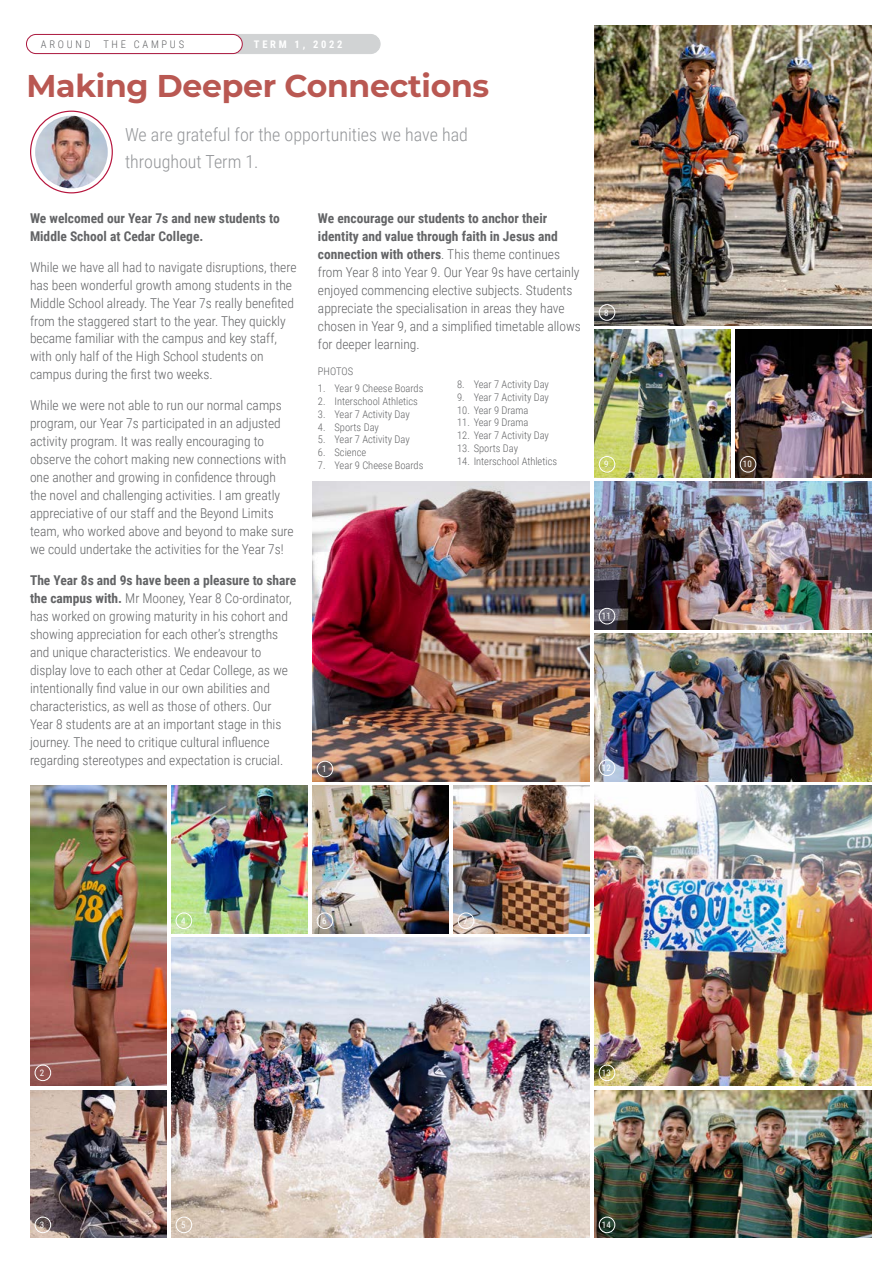
<style>
.page{position:relative;width:893px;height:1263px;background:#fff}
.page>*{position:absolute;margin:0;border:0;box-sizing:border-box;transform-origin:0 0}
.t1{font:700 31.5px "Montserrat";letter-spacing:-.01em;color:#b95852}
.t2{font:300 18px/27px "Roboto Condensed";color:#939598}
.t3{font:300 13.5px/18px "Roboto Condensed";color:#636466}
.t4{font:700 13.5px/18px "Roboto Condensed";color:#636466}
.t5{font:300 10.5px "Roboto Condensed";color:#636466}
.t6{font:300 10.5px "Roboto Condensed";letter-spacing:.26em;color:#636466}
.t7{font:700 10.5px "Roboto Condensed";letter-spacing:.26em;color:#fff}
.t8{font:9px "Roboto Condensed";color:#fff}
.s1{font-weight:700}
</style>
<div class="page">
<img style="left:594px;top:482px;width:278px;height:147px">
<img style="left:594px;top:26px;width:278px;height:299px">
<img style="left:312px;top:786px;width:137px;height:147px">
<img style="left:453px;top:786px;width:137px;height:147px">
<img style="left:594px;top:1090px;width:278px;height:147px">
<img style="left:594px;top:786px;width:278px;height:299px">
<img style="left:594px;top:634px;width:278px;height:147px">
<img style="left:594px;top:330px;width:137px;height:147px">
<img style="left:735px;top:330px;width:137px;height:147px">
<img style="left:171px;top:938px;width:419px;height:299px">
<img style="left:171px;top:786px;width:137px;height:147px">
<div style="left:30px;top:111px;width:83px;height:82px;border:1px solid #b6153d;border-radius:50%"></div>
<img style="left:35px;top:116px;width:73px;height:72px;border-radius:36px">
<div style="left:176px;top:912px;width:16px;height:17px;border:1px solid #fff;border-radius:50%"></div>
<div style="left:176px;top:1217px;width:16px;height:16px;border:1px solid #fff;border-radius:50%"></div>
<div style="left:317px;top:912px;width:16px;height:17px;border:1px solid #fff;border-radius:50%"></div>
<div style="left:458px;top:912px;width:16px;height:17px;border:1px solid #fff;border-radius:50%"></div>
<div style="left:599px;top:1217px;width:16px;height:16px;border:1px solid #fff;border-radius:50%"></div>
<div style="left:599px;top:1064px;width:16px;height:17px;border:1px solid #fff;border-radius:50%"></div>
<div style="left:599px;top:608px;width:16px;height:16px;border:1px solid #fff;border-radius:50%"></div>
<div style="left:599px;top:304px;width:16px;height:17px;border:1px solid #fff;border-radius:50%"></div>
<div style="left:599px;top:456px;width:16px;height:16px;border:1px solid #fff;border-radius:50%"></div>
<div style="left:740px;top:456px;width:16px;height:16px;border:1px solid #fff;border-radius:50%"></div>
<img style="left:30px;top:1090px;width:137px;height:147px">
<img style="left:30px;top:786px;width:137px;height:299px">
<img style="left:312px;top:482px;width:277px;height:299px">
<div style="left:72px;top:34px;width:308px;height:20px;background:#d1d3d4;border-radius:10px"></div>
<div style="left:71px;top:34px;width:309px;height:20px;border:1px solid #d1d3d4;border-radius:10px"></div>
<div style="left:26px;top:34px;width:216px;height:20px;background:#fff;border-radius:10px"></div>
<div style="left:26px;top:34px;width:217px;height:20px;border:1px solid #ab183e;border-radius:10px"></div>
<div style="left:317px;top:761px;width:16px;height:16px;border:1px solid #fff;border-radius:50%"></div>
<div style="left:35px;top:1064px;width:16px;height:17px;border:1px solid #fff;border-radius:50%"></div>
<div style="left:35px;top:1217px;width:16px;height:16px;border:1px solid #fff;border-radius:50%"></div>
<div style="left:599px;top:759px;width:16px;height:17px;border:1px solid #fff;border-radius:50%"></div>
<p class="t6" style="left:41px;top:37px;width:145px">AROUND THE CAMPUS</p>
<p class="t7" style="left:254px;top:37px;width:90px">TERM 1, 2022</p>
<h1 class="t1" style="left:26px;top:65px;width:464px">Making Deeper Connections</h1>
<h2 class="t2" style="left:125px;top:121px;width:344px">We are grateful for the opportunities we have had throughout Term 1.</h2>
<p class="t4" style="left:30px;top:208px;width:251px">We welcomed our Year 7s and new students to<br>Middle School at Cedar College.</p>
<p class="t3" style="left:30px;top:257px;width:268px">While we have all had to navigate disruptions, there has been wonderful growth among students in the Middle School already. The Year 7s really benefited from the staggered start to the year. They quickly became familiar with the campus and key staff, with only half of the High School students on campus during the first two weeks.</p>
<p class="t3" style="left:30px;top:396px;width:265px">While we were not able to run our normal camps program, our Year 7s participated in an adjusted activity program. It was really encouraging to observe the cohort making new connections with one another and growing in confidence through the novel and challenging activities. I am greatly appreciative of our staff and the Beyond Limits team, who worked above and beyond to make sure we could undertake the activities for the Year 7s!</p>
<p class="t3" style="left:30px;top:571px;width:268px"><span class="s1">The Year 8s and 9s have been a pleasure to share the campus with.</span> Mr Mooney, Year 8 Co-ordinator, has worked on growing maturity in his cohort and showing appreciation for each other’s strengths and unique characteristics. We endeavour to display love to each other at Cedar College, as we intentionally find value in our own abilities and characteristics, as well as those of others. Our Year 8 students are at an important stage in this journey. The need to critique cultural influence regarding stereotypes and expectation is crucial.</p>
<p class="t3" style="left:318px;top:208px;width:264px"><span class="s1">We encourage our students to anchor their identity and value through faith in Jesus and connection with others</span>. This theme continues from Year 8 into Year 9. Our Year 9s have certainly enjoyed commencing elective subjects. Students appreciate the specialisation in areas they have chosen in Year 9, and a simplified timetable allows for deeper learning.</p>
<p class="t5" style="left:318px;top:364px;width:37px">PHOTOS</p>
<p class="t5" style="left:318px;top:381px;width:107px">1. Year 9 Cheese Boards</p>
<p class="t5" style="left:318px;top:394px;width:101px">2. Interschool Athletics</p>
<p class="t5" style="left:318px;top:407px;width:93px">3. Year 7 Activity Day</p>
<p class="t5" style="left:318px;top:420px;width:62px">4. Sports Day</p>
<p class="t5" style="left:318px;top:432px;width:93px">5. Year 7 Activity Day</p>
<p class="t5" style="left:318px;top:445px;width:50px">6. Science</p>
<p class="t5" style="left:318px;top:458px;width:107px">7. Year 9 Cheese Boards</p>
<p class="t5" style="left:457px;top:377px;width:93px">8. Year 7 Activity Day</p>
<p class="t5" style="left:457px;top:390px;width:93px">9. Year 7 Activity Day</p>
<p class="t5" style="left:457px;top:403px;width:73px">10. Year 9 Drama</p>
<p class="t5" style="left:457px;top:415px;width:73px">11. Year 9 Drama</p>
<p class="t5" style="left:457px;top:428px;width:93px">12. Year 7 Activity Day</p>
<p class="t5" style="left:457px;top:441px;width:62px">13. Sports Day</p>
<p class="t5" style="left:457px;top:454px;width:101px">14. Interschool Athletics</p>
<p class="t8" style="left:322px;top:762px;width:6px">1</p>
<p class="t8" style="left:604px;top:306px;width:6px">8</p>
<p class="t8" style="left:604px;top:458px;width:6px">9</p>
<p class="t8" style="left:743px;top:458px;width:10px">10</p>
<p class="t8" style="left:602px;top:610px;width:10px">11</p>
<p class="t8" style="left:602px;top:761px;width:10px">12</p>
<p class="t8" style="left:181px;top:914px;width:6px">4</p>
<p class="t8" style="left:322px;top:914px;width:6px">6</p>
<p class="t8" style="left:463px;top:914px;width:6px">7</p>
<p class="t8" style="left:40px;top:1066px;width:6px">2</p>
<p class="t8" style="left:40px;top:1218px;width:6px">3</p>
<p class="t8" style="left:181px;top:1218px;width:6px">5</p>
<p class="t8" style="left:602px;top:1066px;width:10px">13</p>
<p class="t8" style="left:602px;top:1218px;width:10px">14</p>
</div>
